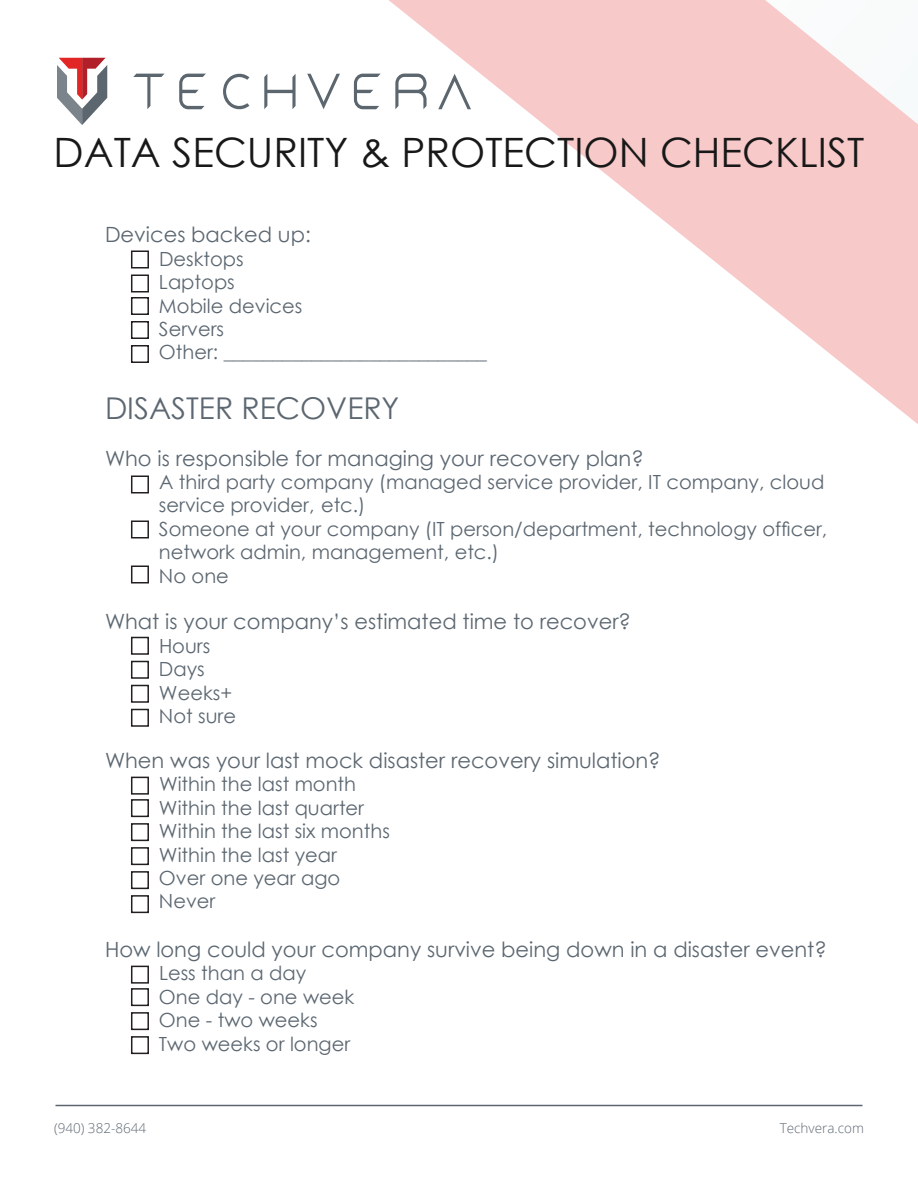
<style>
.page{position:relative;width:918px;height:1188px;background:#fff}
.page>*{position:absolute;margin:0;border:0;box-sizing:border-box;transform-origin:0 0}
.Heading_1{font:40.5px "Century Gothic";color:#181818}
.Heading_1-2{font:30px "Century Gothic";color:#5c6771}
.Heading_1-3{font:21px "Century Gothic";color:#5c6771}
.Heading_1-4{font:19.5px/23.4px "Century Gothic";color:#5c6771}
.Footer_Left_Aligned{font:300 13.5px "Open Sans";color:#5c6771}
.Footer_Right_Aligned{font:300 13.5px "Open Sans";color:#5c6771}
</style>
<div class="page">
<svg style="left:389px;top:0;width:529px;height:424px"></svg>
<div style="left:131px;top:250px;width:18px;height:18px;border:2px solid #231f20"></div>
<div style="left:131px;top:274px;width:18px;height:18px;border:2px solid #231f20"></div>
<div style="left:131px;top:297px;width:18px;height:18px;border:2px solid #231f20"></div>
<div style="left:131px;top:321px;width:18px;height:18px;border:2px solid #231f20"></div>
<div style="left:131px;top:345px;width:18px;height:18px;border:2px solid #231f20"></div>
<div style="left:131px;top:476px;width:18px;height:18px;border:2px solid #231f20"></div>
<div style="left:131px;top:520px;width:18px;height:18px;border:2px solid #231f20"></div>
<div style="left:131px;top:566px;width:18px;height:18px;border:2px solid #231f20"></div>
<div style="left:131px;top:637px;width:18px;height:18px;border:2px solid #231f20"></div>
<div style="left:131px;top:661px;width:18px;height:18px;border:2px solid #231f20"></div>
<div style="left:131px;top:685px;width:18px;height:18px;border:2px solid #231f20"></div>
<div style="left:131px;top:709px;width:18px;height:18px;border:2px solid #231f20"></div>
<div style="left:131px;top:777px;width:18px;height:18px;border:2px solid #231f20"></div>
<div style="left:131px;top:799px;width:18px;height:18px;border:2px solid #231f20"></div>
<div style="left:131px;top:823px;width:18px;height:18px;border:2px solid #231f20"></div>
<div style="left:131px;top:847px;width:18px;height:18px;border:2px solid #231f20"></div>
<div style="left:131px;top:871px;width:18px;height:18px;border:2px solid #231f20"></div>
<div style="left:131px;top:895px;width:18px;height:18px;border:2px solid #231f20"></div>
<div style="left:131px;top:966px;width:18px;height:18px;border:2px solid #231f20"></div>
<div style="left:131px;top:988px;width:18px;height:18px;border:2px solid #231f20"></div>
<div style="left:131px;top:1012px;width:18px;height:18px;border:2px solid #231f20"></div>
<div style="left:131px;top:1036px;width:18px;height:18px;border:2px solid #231f20"></div>
<hr style="left:56px;top:1105px;width:806px;height:1px;background:#5c6771">
<svg style="left:57px;top:58px;width:50px;height:67px"></svg>
<svg style="left:133px;top:71px;width:338px;height:41px"></svg>
<p class="Heading_1" style="left:54px;top:124px;width:812px">DATA SECURITY &amp; PROTECTION CHECKLIST</p>
<p class="Heading_1-3" style="left:105px;top:220px;width:207px">Devices backed up:</p>
<p class="Heading_1-4" style="left:159px;top:247px;width:86px">Desktops</p>
<p class="Heading_1-4" style="left:159px;top:270px;width:77px">Laptops</p>
<p class="Heading_1-4" style="left:159px;top:293px;width:145px">Mobile devices</p>
<p class="Heading_1-4" style="left:159px;top:317px;width:67px">Servers</p>
<p class="Heading_1-4" style="left:159px;top:340px;width:330px">Other: ___________________________</p>
<p class="Heading_1-2" style="left:105px;top:387px;width:296px">DISASTER RECOVERY</p>
<p class="Heading_1-3" style="left:105px;top:443px;width:540px">Who is responsible for managing your recovery plan?</p>
<p class="Heading_1-4" style="left:159px;top:470px;width:667px">A third party company (managed service provider, IT company, cloud service provider, etc.)</p>
<p class="Heading_1-4" style="left:159px;top:517px;width:670px">Someone at your company (IT person/department, technology officer, network admin, management, etc.)</p>
<p class="Heading_1-4" style="left:159px;top:563px;width:71px">No one</p>
<p class="Heading_1-3" style="left:105px;top:607px;width:528px">What is your company’s estimated time to recover?</p>
<p class="Heading_1-4" style="left:159px;top:634px;width:53px">Hours</p>
<p class="Heading_1-4" style="left:159px;top:657px;width:47px">Days</p>
<p class="Heading_1-4" style="left:159px;top:680px;width:75px">Weeks+</p>
<p class="Heading_1-4" style="left:159px;top:704px;width:79px">Not sure</p>
<p class="Heading_1-3" style="left:105px;top:746px;width:557px">When was your last mock disaster recovery simulation?</p>
<p class="Heading_1-4" style="left:159px;top:772px;width:199px">Within the last month</p>
<p class="Heading_1-4" style="left:159px;top:796px;width:207px">Within the last quarter</p>
<p class="Heading_1-4" style="left:159px;top:819px;width:232px">Within the last six months</p>
<p class="Heading_1-4" style="left:159px;top:842px;width:180px">Within the last year</p>
<p class="Heading_1-4" style="left:159px;top:866px;width:183px">Over one year ago</p>
<p class="Heading_1-4" style="left:159px;top:889px;width:58px">Never</p>
<p class="Heading_1-3" style="left:105px;top:935px;width:723px">How long could your company survive being down in a disaster event?</p>
<p class="Heading_1-4" style="left:159px;top:961px;width:149px">Less than a day</p>
<p class="Heading_1-4" style="left:159px;top:985px;width:197px">One day - one week</p>
<p class="Heading_1-4" style="left:159px;top:1008px;width:160px">One - two weeks</p>
<p class="Heading_1-4" style="left:159px;top:1031px;width:193px">Two weeks or longer</p>
<p class="Footer_Left_Aligned" style="left:54px;top:1119px;width:94px">(940) 382-8644</p>
<p class="Footer_Right_Aligned" style="left:780px;top:1119px;width:86px">Techvera.com</p>
</div>
